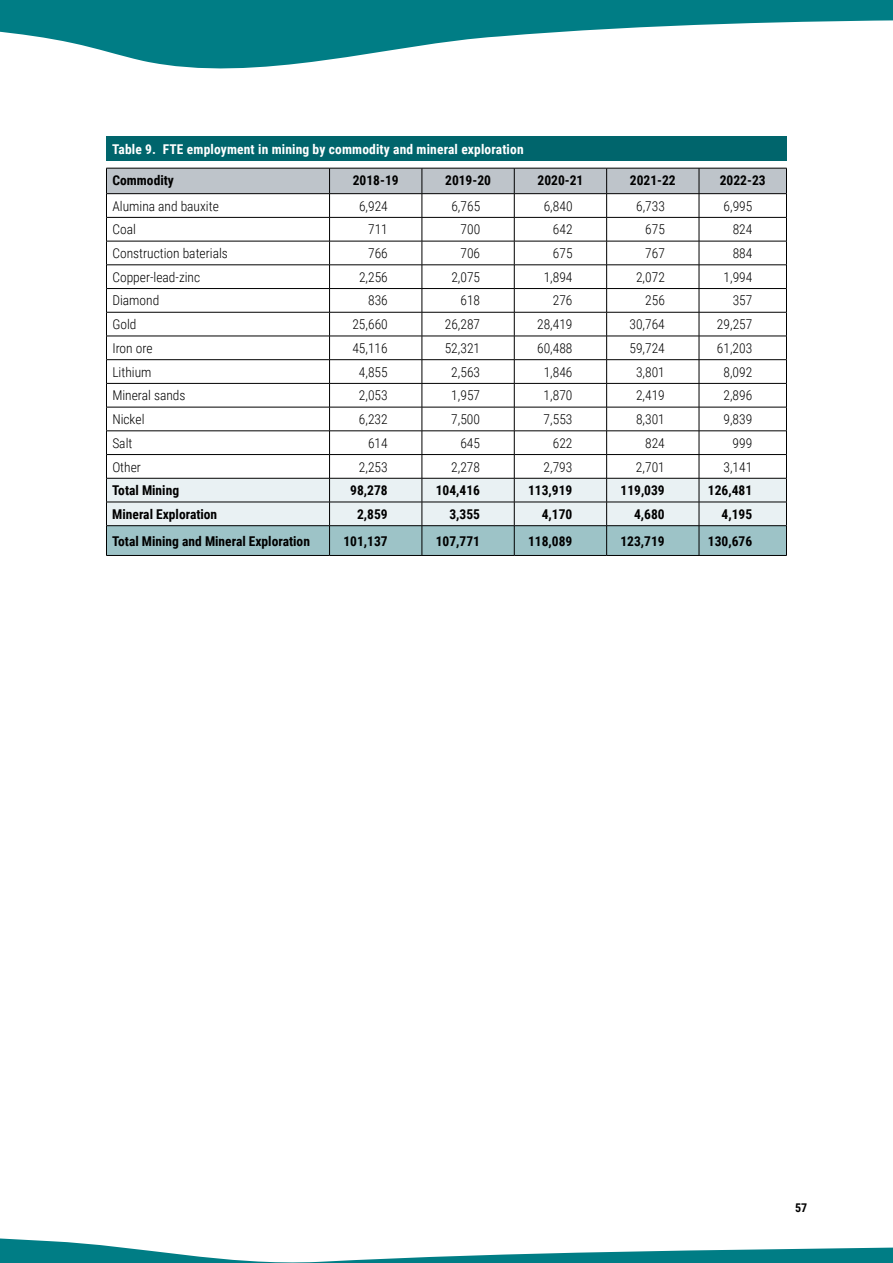
<style>
.page{position:relative;width:893px;height:1263px;background:#fff}
.page>*{position:absolute;margin:0;border:0;box-sizing:border-box;transform-origin:0 0}
._8__Table_text{font:300 13.5px "Roboto Condensed";color:#000}
._8__Table_text-2{font:700 13.5px "Roboto Condensed";color:#000}
.t1{font:700 13.5px "Roboto Condensed";letter-spacing:.01em;color:#fff}
.Body_copy{font:700 13.5px "Roboto Condensed";color:#000}
.t2{font:700 12px "Roboto Condensed";color:#000}
</style>
<div class="page">
<svg style="left:0;top:0;width:893px;height:69px;fill:#007d85"></svg>
<svg style="left:0;top:1238px;width:893px;height:25px"></svg>
<div style="left:106px;top:136px;width:681px;height:24px;background:#00656c"></div>
<svg style="left:106px;top:168px;width:681px;height:387px"></svg>
<hr style="left:106px;top:555px;width:224px;height:1px;background:#000">
<hr style="left:330px;top:555px;width:92px;height:1px;background:#000">
<hr style="left:422px;top:555px;width:92px;height:1px;background:#000">
<hr style="left:514px;top:555px;width:93px;height:1px;background:#000">
<hr style="left:607px;top:555px;width:92px;height:1px;background:#000">
<hr style="left:699px;top:555px;width:88px;height:1px;background:#000">
<h1 class="t1" style="left:112px;top:140px;width:413px">Table 9. FTE employment in mining by commodity and mineral exploration</h1>
<p class="Body_copy" style="left:112px;top:171px;width:63px">Commodity</p>
<p class="Body_copy" style="left:353px;top:171px;width:47px">2018-19</p>
<p class="Body_copy" style="left:445px;top:171px;width:47px">2019-20</p>
<p class="Body_copy" style="left:537px;top:171px;width:47px">2020-21</p>
<p class="Body_copy" style="left:630px;top:171px;width:47px">2021-22</p>
<p class="Body_copy" style="left:720px;top:171px;width:47px">2022-23</p>
<p class="_8__Table_text" style="left:112px;top:196px;width:108px">Alumina and bauxite</p>
<p class="_8__Table_text" style="left:359px;top:196px;width:30px">6,924</p>
<p class="_8__Table_text" style="left:451px;top:196px;width:30px">6,765</p>
<p class="_8__Table_text" style="left:544px;top:196px;width:30px">6,840</p>
<p class="_8__Table_text" style="left:636px;top:196px;width:30px">6,733</p>
<p class="_8__Table_text" style="left:724px;top:196px;width:30px">6,995</p>
<p class="_8__Table_text" style="left:112px;top:220px;width:25px">Coal</p>
<p class="_8__Table_text" style="left:368px;top:220px;width:21px">711</p>
<p class="_8__Table_text" style="left:461px;top:220px;width:21px">700</p>
<p class="_8__Table_text" style="left:553px;top:220px;width:21px">642</p>
<p class="_8__Table_text" style="left:645px;top:220px;width:21px">675</p>
<p class="_8__Table_text" style="left:733px;top:220px;width:21px">824</p>
<p class="_8__Table_text" style="left:112px;top:244px;width:117px">Construction baterials</p>
<p class="_8__Table_text" style="left:368px;top:244px;width:21px">766</p>
<p class="_8__Table_text" style="left:460px;top:244px;width:21px">706</p>
<p class="_8__Table_text" style="left:553px;top:244px;width:21px">675</p>
<p class="_8__Table_text" style="left:645px;top:244px;width:21px">767</p>
<p class="_8__Table_text" style="left:733px;top:244px;width:21px">884</p>
<p class="_8__Table_text" style="left:112px;top:267px;width:89px">Copper-lead-zinc</p>
<p class="_8__Table_text" style="left:359px;top:267px;width:30px">2,256</p>
<p class="_8__Table_text" style="left:451px;top:267px;width:30px">2,075</p>
<p class="_8__Table_text" style="left:544px;top:267px;width:30px">1,894</p>
<p class="_8__Table_text" style="left:636px;top:267px;width:30px">2,072</p>
<p class="_8__Table_text" style="left:723px;top:267px;width:30px">1,994</p>
<p class="_8__Table_text" style="left:112px;top:291px;width:48px">Diamond</p>
<p class="_8__Table_text" style="left:368px;top:291px;width:21px">836</p>
<p class="_8__Table_text" style="left:460px;top:291px;width:21px">618</p>
<p class="_8__Table_text" style="left:553px;top:291px;width:21px">276</p>
<p class="_8__Table_text" style="left:645px;top:291px;width:21px">256</p>
<p class="_8__Table_text" style="left:733px;top:291px;width:21px">357</p>
<p class="_8__Table_text" style="left:112px;top:315px;width:26px">Gold</p>
<p class="_8__Table_text" style="left:352px;top:315px;width:37px">25,660</p>
<p class="_8__Table_text" style="left:445px;top:315px;width:37px">26,287</p>
<p class="_8__Table_text" style="left:537px;top:315px;width:37px">28,419</p>
<p class="_8__Table_text" style="left:629px;top:315px;width:37px">30,764</p>
<p class="_8__Table_text" style="left:717px;top:315px;width:37px">29,257</p>
<p class="_8__Table_text" style="left:112px;top:339px;width:42px">Iron ore</p>
<p class="_8__Table_text" style="left:352px;top:339px;width:37px">45,116</p>
<p class="_8__Table_text" style="left:445px;top:339px;width:37px">52,321</p>
<p class="_8__Table_text" style="left:537px;top:339px;width:37px">60,488</p>
<p class="_8__Table_text" style="left:629px;top:339px;width:37px">59,724</p>
<p class="_8__Table_text" style="left:717px;top:339px;width:37px">61,203</p>
<p class="_8__Table_text" style="left:112px;top:362px;width:41px">Lithium</p>
<p class="_8__Table_text" style="left:359px;top:362px;width:30px">4,855</p>
<p class="_8__Table_text" style="left:451px;top:362px;width:30px">2,563</p>
<p class="_8__Table_text" style="left:544px;top:362px;width:30px">1,846</p>
<p class="_8__Table_text" style="left:636px;top:362px;width:30px">3,801</p>
<p class="_8__Table_text" style="left:723px;top:362px;width:30px">8,092</p>
<p class="_8__Table_text" style="left:112px;top:386px;width:75px">Mineral sands</p>
<p class="_8__Table_text" style="left:359px;top:386px;width:30px">2,053</p>
<p class="_8__Table_text" style="left:451px;top:386px;width:30px">1,957</p>
<p class="_8__Table_text" style="left:544px;top:386px;width:30px">1,870</p>
<p class="_8__Table_text" style="left:636px;top:386px;width:30px">2,419</p>
<p class="_8__Table_text" style="left:723px;top:386px;width:30px">2,896</p>
<p class="_8__Table_text" style="left:112px;top:410px;width:34px">Nickel</p>
<p class="_8__Table_text" style="left:359px;top:410px;width:30px">6,232</p>
<p class="_8__Table_text" style="left:451px;top:410px;width:30px">7,500</p>
<p class="_8__Table_text" style="left:544px;top:410px;width:30px">7,553</p>
<p class="_8__Table_text" style="left:636px;top:410px;width:30px">8,301</p>
<p class="_8__Table_text" style="left:723px;top:410px;width:30px">9,839</p>
<p class="_8__Table_text" style="left:112px;top:433px;width:22px">Salt</p>
<p class="_8__Table_text" style="left:368px;top:433px;width:21px">614</p>
<p class="_8__Table_text" style="left:460px;top:433px;width:21px">645</p>
<p class="_8__Table_text" style="left:553px;top:433px;width:21px">622</p>
<p class="_8__Table_text" style="left:645px;top:433px;width:21px">824</p>
<p class="_8__Table_text" style="left:733px;top:433px;width:21px">999</p>
<p class="_8__Table_text" style="left:112px;top:457px;width:30px">Other</p>
<p class="_8__Table_text" style="left:359px;top:457px;width:30px">2,253</p>
<p class="_8__Table_text" style="left:451px;top:457px;width:30px">2,278</p>
<p class="_8__Table_text" style="left:544px;top:457px;width:30px">2,793</p>
<p class="_8__Table_text" style="left:636px;top:457px;width:30px">2,701</p>
<p class="_8__Table_text" style="left:723px;top:457px;width:30px">3,141</p>
<p class="_8__Table_text-2" style="left:112px;top:481px;width:68px">Total Mining</p>
<p class="_8__Table_text-2" style="left:350px;top:481px;width:39px">98,278</p>
<p class="_8__Table_text-2" style="left:436px;top:481px;width:46px">104,416</p>
<p class="_8__Table_text-2" style="left:528px;top:481px;width:46px">113,919</p>
<p class="_8__Table_text-2" style="left:620px;top:481px;width:46px">119,039</p>
<p class="_8__Table_text-2" style="left:708px;top:481px;width:46px">126,481</p>
<p class="_8__Table_text-2" style="left:112px;top:505px;width:106px">Mineral Exploration</p>
<p class="_8__Table_text-2" style="left:357px;top:505px;width:32px">2,859</p>
<p class="_8__Table_text-2" style="left:449px;top:505px;width:32px">3,355</p>
<p class="_8__Table_text-2" style="left:542px;top:505px;width:32px">4,170</p>
<p class="_8__Table_text-2" style="left:634px;top:505px;width:32px">4,680</p>
<p class="_8__Table_text-2" style="left:722px;top:505px;width:32px">4,195</p>
<p class="_8__Table_text-2" style="left:112px;top:531px;width:199px">Total Mining and Mineral Exploration</p>
<p class="_8__Table_text-2" style="left:343px;top:531px;width:46px">101,137</p>
<p class="_8__Table_text-2" style="left:436px;top:531px;width:46px">107,771</p>
<p class="_8__Table_text-2" style="left:528px;top:531px;width:46px">118,089</p>
<p class="_8__Table_text-2" style="left:620px;top:531px;width:46px">123,719</p>
<p class="_8__Table_text-2" style="left:708px;top:531px;width:46px">130,676</p>
<p class="t2" style="left:795px;top:1199px;width:14px">57</p>
</div>
